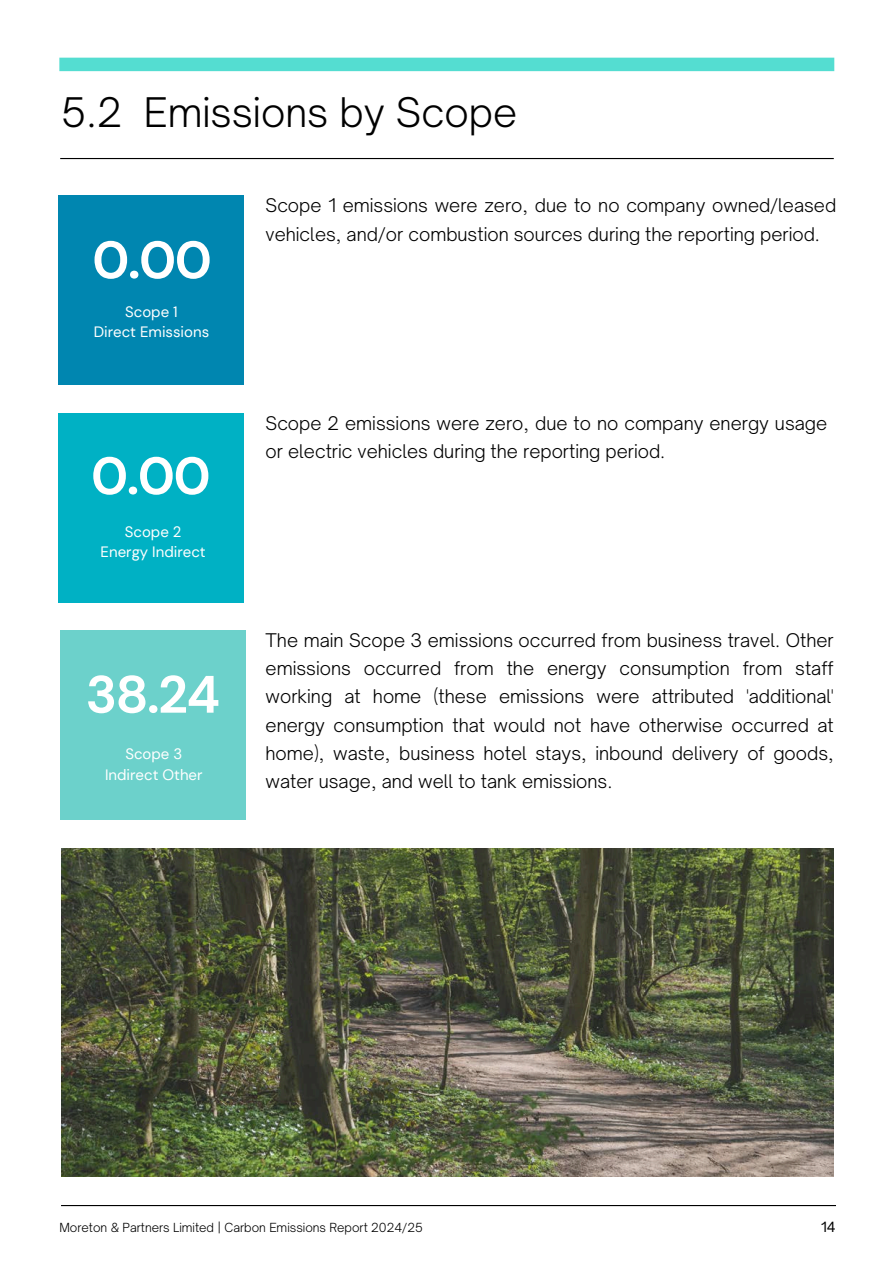
<style>
.page{position:relative;width:894px;height:1264px;background:#fff}
.page>*{position:absolute;margin:0;border:0;box-sizing:border-box;transform-origin:0 0}
.t1{font:700 52.5px "DM Sans";letter-spacing:-.03em;color:#fff}
.t2{font:300 39px "Open Sauce One";color:#000}
.t3{font:300 18px/28.2px "Open Sauce One";color:#000}
.t4{font:15px/20.5px "DM Sans";color:#fff;text-align:center}
.t5{font:13.5px "Open Sauce One";color:#000}
.t6{font:300 12px "Open Sauce One";color:#000}
</style>
<div class="page">
<hr style="left:61px;top:1204px;width:774px;height:2px;background:#000">
<div style="left:59px;top:58px;width:775px;height:13px;background:#54ddd1"></div>
<hr style="left:60px;top:158px;width:773px;height:1px;background:#000">
<div style="left:58px;top:196px;width:186px;height:189px;background:#0086b0"></div>
<div style="left:58px;top:413px;width:186px;height:189px;background:#00b1c4"></div>
<div style="left:60px;top:630px;width:186px;height:189px;background:#6cd1cb"></div>
<img style="left:61px;top:848px;width:772px;height:327px">
<p class="t2" style="left:61px;top:88px;width:457px">5.2 Emissions by Scope</p>
<h4 class="t1" style="left:92px;top:226px;width:121px">0.00</h4>
<h1 class="t4" style="left:94px;top:302px;width:117px">Scope 1<br>Direct Emissions</h1>
<p class="t1" style="left:91px;top:442px;width:121px">0.00</p>
<h3 class="t4" style="left:101px;top:521px;width:107px">Scope 2<br>Energy Indirect</h3>
<h1 class="t1" style="left:86px;top:660px;width:136px">38.24</h1>
<p class="t4" style="left:105px;top:743px;width:99px">Scope 3<br>Indirect Other</p>
<p class="t4" style="left:104px;top:749px;width:99px">Scope 3<br>Indirect Other</p>
<p class="t3" style="left:265px;top:191px;width:572px">Scope 1 emissions were zero, due to no company owned/leased vehicles, and/or combustion sources during the reporting period.</p>
<h4 class="t3" style="left:265px;top:408px;width:563px">Scope 2 emissions were zero, due to no company energy usage or electric vehicles during the reporting period.</h4>
<h1 class="t3" style="left:265px;top:626px;width:569px;text-align:justify">The main Scope 3 emissions occurred from business travel. Other emissions occurred from the energy consumption from staff working at home (these emissions were attributed 'additional' energy consumption that would not have otherwise occurred at home), waste, business hotel stays, inbound delivery of goods, water usage, and well to tank emissions.</h1>
<h2 class="t6" style="left:59px;top:1219px;width:365px">Moreton &amp; Partners Limited | Carbon Emissions Report 2024/25</h2>
<p class="t5" style="left:820px;top:1218px;width:16px">14</p>
</div>
